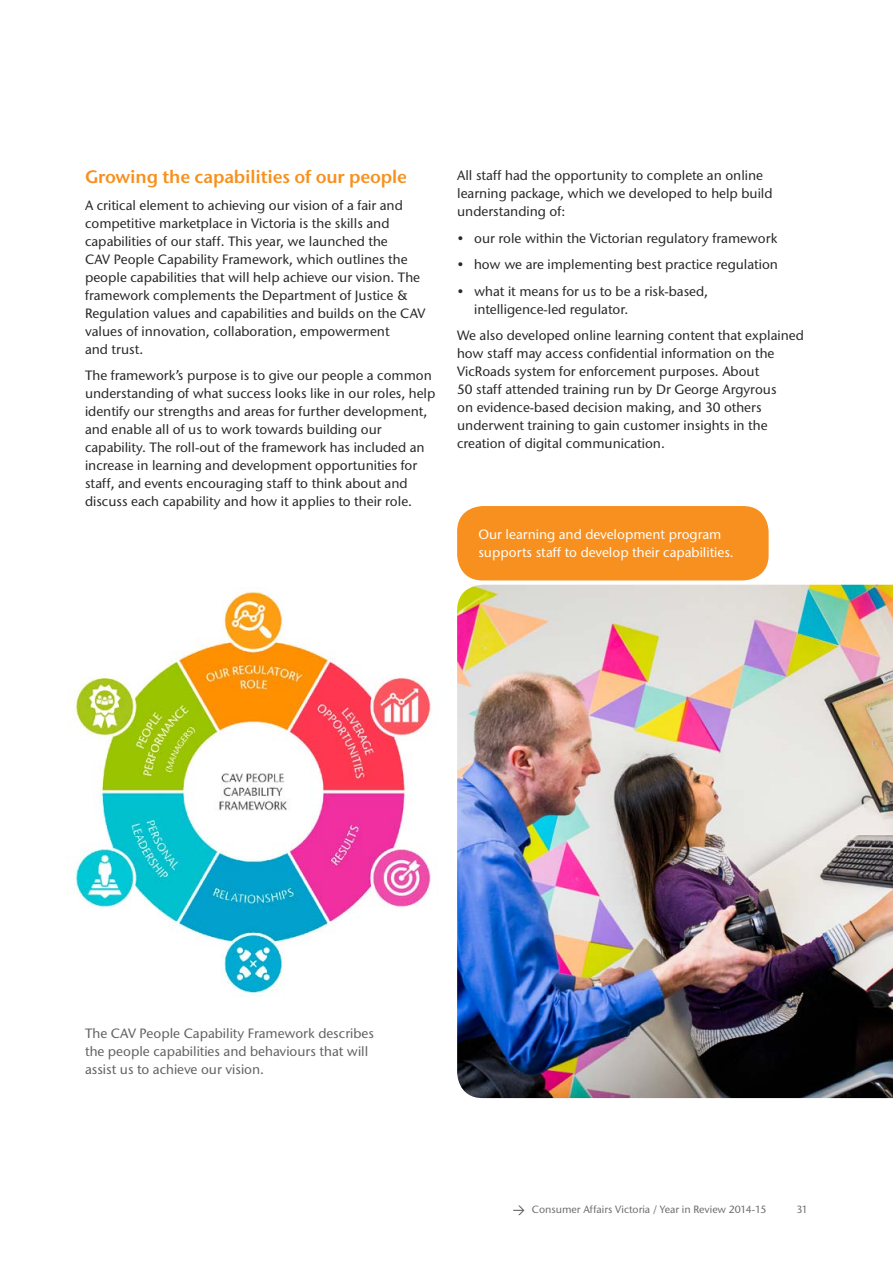
<style>
.page{position:relative;width:893px;height:1263px;background:#fff}
.page>*{position:absolute;margin:0;border:0;box-sizing:border-box;transform-origin:0 0}
.t1{font:600 18px "Stone Sans ITC Std";letter-spacing:-.01em;color:#f7901e}
.Body{font:500 13.5px/18px "Stone Sans ITC Std";color:#292829}
.t2{font:500 13.5px/18px "Stone Sans ITC Std";color:#616264}
.t3{font:500 13.5px/18px "Stone Sans ITC Std";color:#fff}
.t4{font:500 10.5px "Stone Sans ITC Std";color:#6d6e71}
</style>
<div class="page">
<div style="left:457px;top:506px;width:312px;height:74px;background:#f7901e;border-radius:26px"></div>
<img style="left:70px;top:589px;width:362px;height:408px">
<img style="left:457px;top:585px;width:436px;height:513px">
<svg style="left:513px;top:1205px;width:11px;height:10px"></svg>
<h4 class="t1" style="left:85px;top:166px;width:323px">Growing the capabilities of our people</h4>
<p class="Body" style="left:85px;top:196px;width:342px">A critical element to achieving our vision of a fair and competitive marketplace in Victoria is the skills and capabilities of our staff. This year, we launched the<br>CAV People Capability Framework, which outlines the people capabilities that will help achieve our vision. The framework complements the Department of Justice &amp; Regulation values and capabilities and builds on the CAV values of innovation, collaboration, empowerment<br>and trust.</p>
<p class="Body" style="left:85px;top:366px;width:352px">The framework’s purpose is to give our people a common understanding of what success looks like in our roles, help identify our strengths and areas for further development, and enable all of us to work towards building our capability. The roll-out of the framework has included an increase in learning and development opportunities for staff, and events encouraging staff to think about and discuss each capability and how it applies to their role.</p>
<p class="Body" style="left:457px;top:166px;width:317px">All staff had the opportunity to complete an online learning package, which we developed to help build understanding of:</p>
<p class="Body" style="left:457px;top:229px;width:322px">• our role within the Victorian regulatory framework</p>
<p class="Body" style="left:457px;top:255px;width:322px">• how we are implementing best practice regulation</p>
<p class="Body" style="left:474px;top:282px;width:235px;text-indent:-17px">• what it means for us to be a risk-based, intelligence-led regulator.</p>
<p class="Body" style="left:457px;top:326px;width:348px">We also developed online learning content that explained how staff may access confidential information on the VicRoads system for enforcement purposes. About<br>50 staff attended training run by Dr George Argyrous<br>on evidence-based decision making, and 30 others underwent training to gain customer insights in the creation of digital communication.</p>
<p class="t3" style="left:478px;top:525px;width:257px">Our learning and development program supports staff to develop their capabilities.</p>
<p class="t2" style="left:85px;top:1024px;width:290px">The CAV People Capability Framework describes the people capabilities and behaviours that will assist us to achieve our vision.</p>
<p class="t4" style="left:532px;top:1203px;width:236px">Consumer Affairs Victoria / Year in Review 2014-15</p>
<p class="t4" style="left:796px;top:1203px;width:13px">31</p>
</div>
